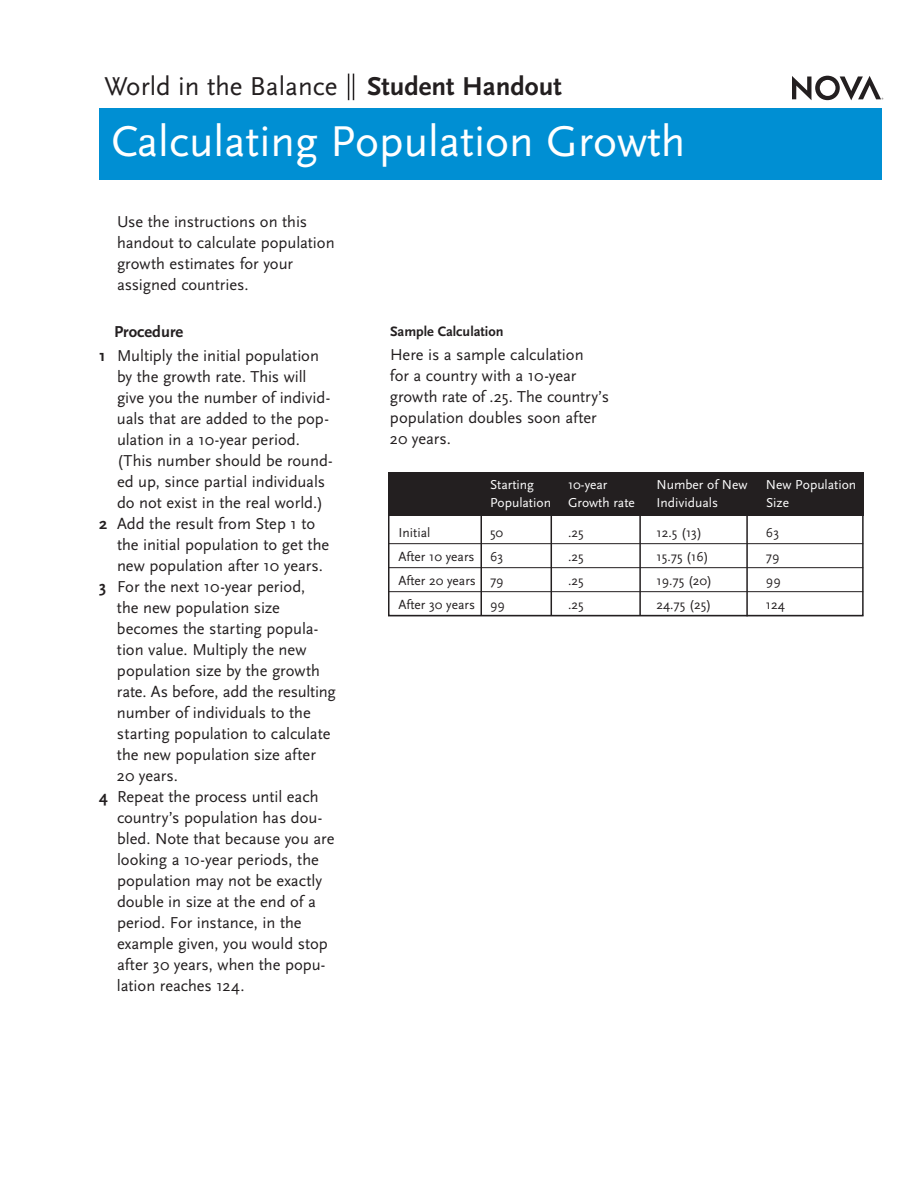
<style>
.page{position:relative;width:918px;height:1188px;background:#fff}
.page>*{position:absolute;margin:0;border:0;box-sizing:border-box;transform-origin:0 0}
.t1{font:45px "Scala Sans";color:#fff}
.t2{font:27px "Scala Sans";color:#231f20}
.t3{font:16.5px/21px "Scala Sans";letter-spacing:-.005em;color:#231f20}
.t4{font:700 14.25px "Scala Sans";color:#231f20}
.t5{font:13.5px "Scala Sans";color:#231f20}
.t6{font:13.5px "Scala Sans";color:#fff}
.s1{font-weight:700}
</style>
<div class="page">
<svg style="left:792px;top:76px;width:91px;height:24px"></svg>
<div style="left:99px;top:108px;width:783px;height:71px;background:#008fd3"></div>
<svg style="left:348px;top:74px;width:6px;height:26px"></svg>
<div style="left:388px;top:472px;width:476px;height:43px;background:#231f20"></div>
<div style="left:388px;top:484px;width:476px;height:132px;border:2px solid #231f20"></div>
<hr style="left:551px;top:508px;width:1px;height:107px;background:#231f20">
<hr style="left:639px;top:509px;width:2px;height:106px;background:#231f20">
<hr style="left:746px;top:509px;width:2px;height:107px;background:#231f20">
<hr style="left:481px;top:505px;width:1px;height:110px;background:#231f20">
<hr style="left:388px;top:543px;width:475px;height:1px;background:#231f20">
<hr style="left:388px;top:567px;width:475px;height:1px;background:#231f20">
<hr style="left:388px;top:591px;width:475px;height:1px;background:#231f20">
<hr style="left:388px;top:615px;width:475px;height:1px;background:#231f20">
<h2 class="t2" style="left:105px;top:72px;width:459px">World in the Balance <span class="s1">Student Handout</span></h2>
<h1 class="t1" style="left:111px;top:117px;width:576px">Calculating Population Growth</h1>
<p class="t3" style="left:117px;top:212px;width:219px">Use the instructions on this handout to calculate population growth estimates for your assigned countries.</p>
<p class="t3" style="left:99px;top:320px;width:222px;line-height:24px;text-indent:15px"><span class="s1">Procedure<br>1</span> Multiply the initial population</p>
<p class="t3" style="left:117px;top:366px;width:191px">by the growth rate. This will</p>
<p class="t3" style="left:117px;top:387px;width:215px">give you the number of individ-</p>
<p class="t3" style="left:117px;top:408px;width:213px">uals that are added to the pop-</p>
<p class="t3" style="left:117px;top:429px;width:184px">ulation in a 10-year period.</p>
<p class="t3" style="left:117px;top:450px;width:217px">(This number should be round-</p>
<p class="t3" style="left:117px;top:471px;width:210px">ed up, since partial individuals</p>
<p class="t3" style="left:117px;top:492px;width:208px">do not exist in the real world.)</p>
<p class="t3" style="left:99px;top:513px;width:218px"><span class="s1">2</span> Add the result from Step 1 to</p>
<p class="t3" style="left:117px;top:534px;width:214px">the initial population to get the</p>
<p class="t3" style="left:117px;top:555px;width:207px">new population after 10 years.</p>
<p class="t3" style="left:99px;top:576px;width:208px"><span class="s1">3</span> For the next 10-year period,</p>
<p class="t3" style="left:117px;top:597px;width:165px">the new population size</p>
<p class="t3" style="left:117px;top:618px;width:203px">becomes the starting popula-</p>
<p class="t3" style="left:117px;top:639px;width:191px">tion value. Multiply the new</p>
<p class="t3" style="left:117px;top:660px;width:205px">population size by the growth</p>
<p class="t3" style="left:117px;top:681px;width:220px">rate. As before, add the resulting</p>
<p class="t3" style="left:117px;top:702px;width:195px">number of individuals to the</p>
<p class="t3" style="left:117px;top:723px;width:215px">starting population to calculate</p>
<p class="t3" style="left:117px;top:744px;width:200px">the new population size after</p>
<p class="t3" style="left:117px;top:765px;width:63px">20 years.</p>
<p class="t3" style="left:99px;top:786px;width:221px"><span class="s1">4</span> Repeat the process until each</p>
<p class="t3" style="left:117px;top:807px;width:207px">country’s population has dou-</p>
<p class="t3" style="left:117px;top:828px;width:219px">bled. Note that because you are</p>
<p class="t3" style="left:117px;top:849px;width:203px">looking a 10-year periods, the</p>
<p class="t3" style="left:117px;top:870px;width:207px">population may not be exactly</p>
<p class="t3" style="left:117px;top:891px;width:200px">double in size at the end of a</p>
<p class="t3" style="left:117px;top:912px;width:186px">period. For instance, in the</p>
<p class="t3" style="left:117px;top:933px;width:212px">example given, you would stop</p>
<p class="t3" style="left:117px;top:954px;width:210px">after 30 years, when the popu-</p>
<p class="t3" style="left:117px;top:975px;width:129px">lation reaches 124.</p>
<p class="t4" style="left:390px;top:324px;width:115px">Sample Calculation</p>
<p class="t3" style="left:390px;top:345px;width:221px">Here is a sample calculation<br>for a country with a 10-year growth rate of .25. The country’s population doubles soon after<br>20 years.</p>
<p class="t6" style="left:490px;top:478px;width:46px">Starting</p>
<p class="t6" style="left:568px;top:478px;width:41px">10-year</p>
<p class="t6" style="left:656px;top:478px;width:93px">Number of New</p>
<p class="t6" style="left:766px;top:478px;width:92px">New Population</p>
<p class="t6" style="left:490px;top:495px;width:63px">Population</p>
<p class="t6" style="left:568px;top:495px;width:68px">Growth rate</p>
<p class="t6" style="left:657px;top:495px;width:63px">Individuals</p>
<p class="t6" style="left:766px;top:495px;width:25px">Size</p>
<p class="t5" style="left:399px;top:526px;width:33px">Initial</p>
<p class="t5" style="left:490px;top:526px;width:15px">50</p>
<p class="t5" style="left:568px;top:526px;width:17px">.25</p>
<p class="t5" style="left:656px;top:526px;width:47px">12.5 (13)</p>
<p class="t5" style="left:766px;top:526px;width:15px">63</p>
<p class="t5" style="left:399px;top:550px;width:106px">After 10 years 63</p>
<p class="t5" style="left:568px;top:550px;width:17px">.25</p>
<p class="t5" style="left:656px;top:550px;width:54px">15.75 (16)</p>
<p class="t5" style="left:766px;top:550px;width:15px">79</p>
<p class="t5" style="left:399px;top:574px;width:107px">After 20 years 79</p>
<p class="t5" style="left:568px;top:574px;width:17px">.25</p>
<p class="t5" style="left:656px;top:574px;width:57px">19.75 (20)</p>
<p class="t5" style="left:766px;top:574px;width:16px">99</p>
<p class="t5" style="left:399px;top:598px;width:108px">After 30 years 99</p>
<p class="t5" style="left:568px;top:598px;width:17px">.25</p>
<p class="t5" style="left:656px;top:598px;width:56px">24.75 (25)</p>
<p class="t5" style="left:766px;top:598px;width:21px">124</p>
</div>
